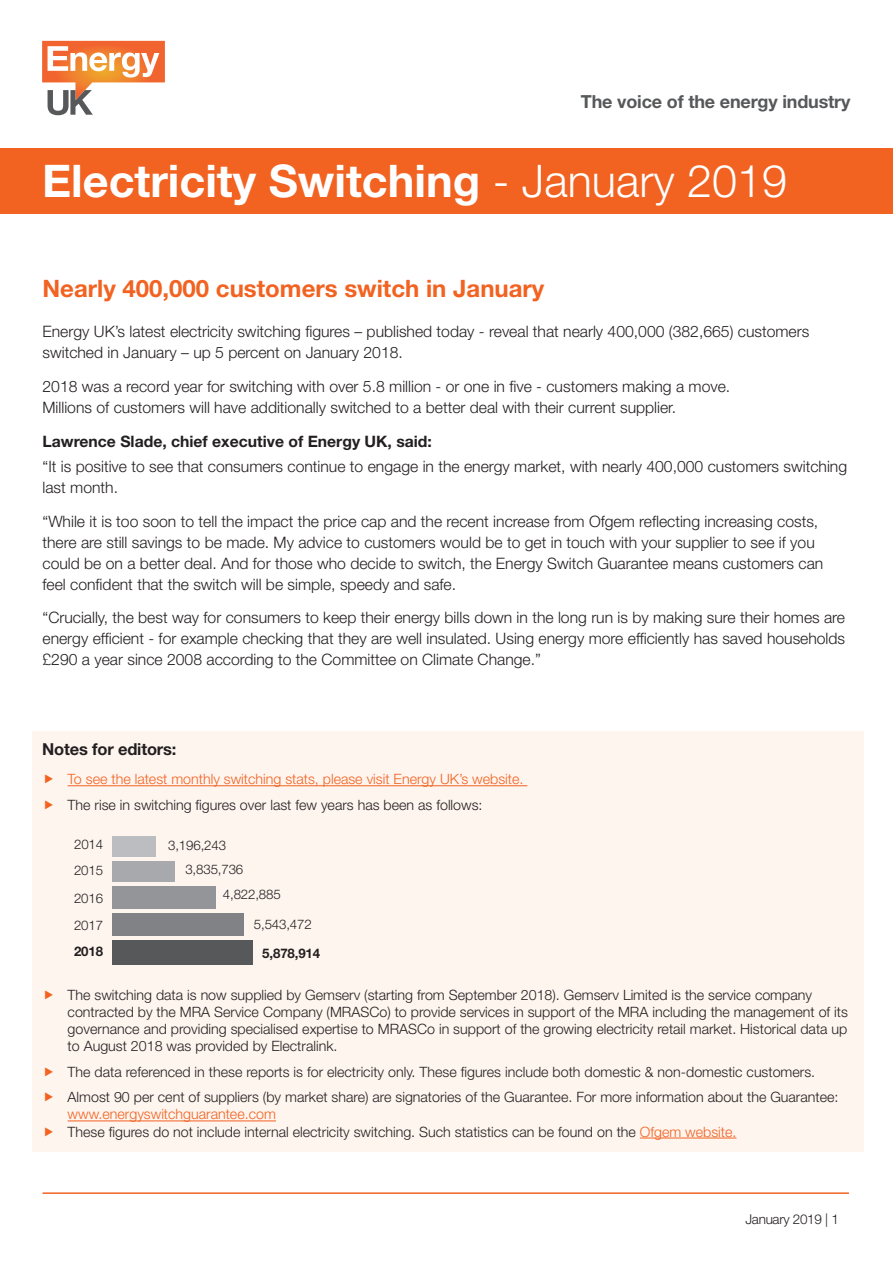
<style>
.page{position:relative;width:893px;height:1263px;background:#fff}
.page>*{position:absolute;margin:0;border:0;box-sizing:border-box;transform-origin:0 0}
.t1{font:700 45px "Helvetica Neue LT Std";color:#fff}
.Paragraph_Style_1{font:700 24px "Helvetica Neue LT Std";color:#f26221}
.t2{font:700 18px "Helvetica Neue LT Std";letter-spacing:-.01em;color:#57585a}
.Notes_for_Editors{font:700 16.5px "Helvetica Neue LT Std";letter-spacing:-.01em;color:#231f20}
.Paragraph_Style_1-2{font:300 15.75px/21px "Helvetica Neue LT Std";color:#231f20}
.Paragraph_Style_1-3{font:700 15.75px "Helvetica Neue LT Std";color:#231f20}
.t3{font:300 14.25px/17.1px "Helvetica Neue LT Std";color:#231f20}
.t4{font:300 14.25px "Helvetica Neue LT Std";color:#f26221}
.t5{font:300 13.5px "Helvetica Neue LT Std";letter-spacing:-.02em;color:#231f20}
.t6{font:300 13.2px "Helvetica Neue LT Std";letter-spacing:-.01em;color:#231f20}
.t7{font:700 13.2px "Helvetica Neue LT Std";letter-spacing:-.01em;color:#231f20}
.s1{font-weight:300}
.s2{color:#f26221}
</style>
<div class="page">
<div style="left:32px;top:731px;width:831px;height:421px;background:#fef5ef"></div>
<div style="left:0;top:148px;width:893px;height:66px;background:#f26221"></div>
<hr style="left:68px;top:785px;width:459px;height:1px;background:#f26221">
<hr style="left:68px;top:1120px;width:208px;height:1px;background:#f26221">
<hr style="left:640px;top:1138px;width:96px;height:1px;background:#f26221">
<svg style="left:42px;top:41px;width:123px;height:74px"></svg>
<div style="left:112px;top:886px;width:104px;height:23px;background:#939598"></div>
<div style="left:112px;top:861px;width:63px;height:21px;background:#a8a9ad"></div>
<div style="left:112px;top:836px;width:44px;height:21px;background:#bcbdc0"></div>
<div style="left:112px;top:913px;width:132px;height:23px;background:#808285"></div>
<div style="left:112px;top:940px;width:141px;height:25px;background:#57585a"></div>
<hr style="left:43px;top:1192px;width:806px;height:2px;background:#f26221">
<p class="t2" style="left:581px;top:90px;width:271px">The voice of the energy industry</p>
<p class="t1" style="left:42px;top:153px;width:746px">Electricity Switching <span class="s1">- January 2019</span></p>
<p class="Paragraph_Style_1" style="left:43px;top:274px;width:503px">Nearly 400,000 customers switch in January</p>
<p class="Paragraph_Style_1-2" style="left:43px;top:321px;width:768px">Energy UK’s latest electricity switching figures – published today - reveal that nearly 400,000 (382,665) customers switched in January – up 5 percent on January 2018.</p>
<p class="Paragraph_Style_1-2" style="left:43px;top:375px;width:689px">2018 was a record year for switching with over 5.8 million - or one in five - customers making a move.<br>Millions of customers will have additionally switched to a better deal with their current supplier.</p>
<p class="Paragraph_Style_1-3" style="left:43px;top:431px;width:391px">Lawrence Slade, chief executive of Energy UK, said:</p>
<p class="Paragraph_Style_1-2" style="left:43px;top:455px;width:806px">“It is positive to see that consumers continue to engage in the energy market, with nearly 400,000 customers switching last month.</p>
<p class="Paragraph_Style_1-2" style="left:43px;top:510px;width:782px">“While it is too soon to tell the impact the price cap and the recent increase from Ofgem reflecting increasing costs, there are still savings to be made. My advice to customers would be to get in touch with your supplier to see if you could be on a better deal. And for those who decide to switch, the Energy Switch Guarantee means customers can feel confident that the switch will be simple, speedy and safe.</p>
<p class="Paragraph_Style_1-2" style="left:43px;top:607px;width:804px;text-align:justify">“Crucially, the best way for consumers to keep their energy bills down in the long run is by making sure their homes are energy efficient - for example checking that they are well insulated. Using energy more efficiently has saved households £290 a year since 2008 according to the Committee on Climate Change.”</p>
<p class="Notes_for_Editors" style="left:42px;top:739px;width:136px">Notes for editors:</p>
<p class="t4" style="left:68px;top:770px;width:457px">To see the latest monthly switching stats, please visit Energy UK’s website.</p>
<p class="t3" style="left:68px;top:796px;width:416px">The rise in switching figures over last few years has been as follows:</p>
<p class="t6" style="left:74px;top:836px;width:31px">2014</p>
<p class="t6" style="left:74px;top:863px;width:31px">2015</p>
<p class="t6" style="left:74px;top:891px;width:31px">2016</p>
<p class="t6" style="left:223px;top:886px;width:59px">4,822,885</p>
<p class="t6" style="left:168px;top:838px;width:59px">3,196,243</p>
<p class="t6" style="left:185px;top:861px;width:59px">3,835,736</p>
<p class="t6" style="left:74px;top:917px;width:31px">2017</p>
<p class="t6" style="left:254px;top:916px;width:59px">5,543,472</p>
<p class="t7" style="left:74px;top:943px;width:31px">2018</p>
<p class="t7" style="left:262px;top:945px;width:59px">5,878,914</p>
<p class="t3" style="left:68px;top:986px;width:782px">The switching data is now supplied by Gemserv (starting from September 2018). Gemserv Limited is the service company contracted by the MRA Service Company (MRASCo) to provide services in support of the MRA including the management of its governance and providing specialised expertise to MRASCo in support of the growing electricity retail market. Historical data up to August 2018 was provided by Electralink.</p>
<p class="t3" style="left:68px;top:1063px;width:749px">The data referenced in these reports is for electricity only. These figures include both domestic &amp; non-domestic customers.</p>
<p class="t3" style="left:68px;top:1088px;width:772px">Almost 90 per cent of suppliers (by market share) are signatories of the Guarantee. For more information about the Guarantee: <span class="s2">www.energyswitchguarantee.com</span></p>
<p class="t3" style="left:68px;top:1123px;width:670px">These figures do not include internal electricity switching. Such statistics can be found on the <span class="s2">Ofgem website.</span></p>
<p class="t5" style="left:745px;top:1211px;width:95px">January 2019 | 1</p>
</div>
